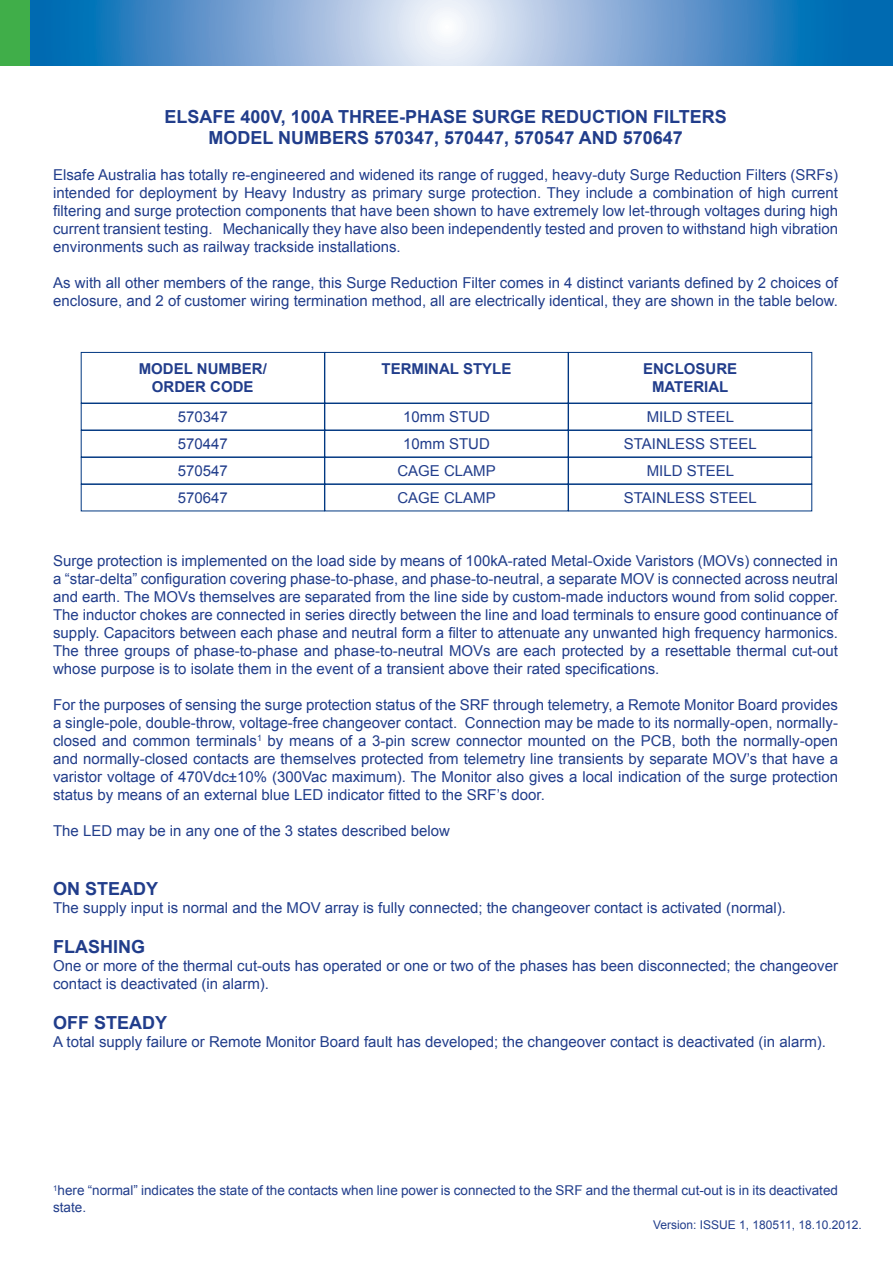
<style>
.page{position:relative;width:893px;height:1263px;background:#fff}
.page>*{position:absolute;margin:0;border:0;box-sizing:border-box;transform-origin:0 0}
.t1{font:700 18px "Arial";color:#213d8b}
.t2{font:15px/18px "Arial";color:#213d8b;text-align:justify}
.t3{font:700 15px "Arial";color:#213d8b}
.t4{font:13.5px/16.2px "Arial";color:#213d8b}
.t5{font:12px "Arial";color:#213d8b}
</style>
<div class="page">
<svg style="left:30px;top:0;width:863px;height:66px;background:#6ea3d1"></svg>
<div style="left:0;top:0;width:30px;height:66px;background:#40ae49"></div>
<div style="left:81px;top:352px;width:244px;height:51px;border:1px solid #003781"></div>
<div style="left:325px;top:352px;width:243px;height:51px;border:1px solid #003781"></div>
<div style="left:568px;top:352px;width:244px;height:51px;border:1px solid #003781"></div>
<div style="left:81px;top:403px;width:244px;height:27px;border:1px solid #003781"></div>
<div style="left:325px;top:403px;width:243px;height:27px;border:1px solid #003781"></div>
<div style="left:568px;top:403px;width:244px;height:27px;border:1px solid #003781"></div>
<div style="left:81px;top:430px;width:244px;height:27px;border:1px solid #003781"></div>
<div style="left:325px;top:430px;width:243px;height:27px;border:1px solid #003781"></div>
<div style="left:568px;top:430px;width:244px;height:27px;border:1px solid #003781"></div>
<div style="left:81px;top:457px;width:244px;height:27px;border:1px solid #003781"></div>
<div style="left:325px;top:457px;width:243px;height:27px;border:1px solid #003781"></div>
<div style="left:568px;top:457px;width:244px;height:27px;border:1px solid #003781"></div>
<div style="left:81px;top:484px;width:244px;height:27px;border:1px solid #003781"></div>
<div style="left:325px;top:484px;width:243px;height:27px;border:1px solid #003781"></div>
<div style="left:568px;top:484px;width:244px;height:27px;border:1px solid #003781"></div>
<p class="t1" style="left:164px;top:104px;width:564px">ELSAFE 400V, 100A THREE-PHASE SURGE REDUCTION FILTERS</p>
<p class="t1" style="left:208px;top:126px;width:476px">MODEL NUMBERS 570347, 570447, 570547 AND 570647</p>
<p class="t2" style="left:53px;top:166px;width:786px">Elsafe Australia has totally re-engineered and widened its range of rugged, heavy-duty Surge Reduction Filters (SRFs) intended for deployment by Heavy Industry as primary surge protection. They include a combination of high current filtering and surge protection components that have been shown to have extremely low let-through voltages during high current transient testing. Mechanically they have also been independently tested and proven to withstand high vibration environments such as railway trackside installations.</p>
<p class="t2" style="left:53px;top:274px;width:786px">As with all other members of the range, this Surge Reduction Filter comes in 4 distinct variants defined by 2 choices of enclosure, and 2 of customer wiring termination method, all are electrically identical, they are shown in the table below.</p>
<p class="t3" style="left:139px;top:359px;width:130px">MODEL NUMBER/</p>
<p class="t3" style="left:152px;top:377px;width:103px">ORDER CODE</p>
<p class="t3" style="left:382px;top:359px;width:131px">TERMINAL STYLE</p>
<p class="t3" style="left:643px;top:359px;width:96px">ENCLOSURE</p>
<p class="t3" style="left:652px;top:377px;width:78px">MATERIAL</p>
<p class="t2" style="left:178px;top:408px;width:52px">570347</p>
<p class="t2" style="left:403px;top:408px;width:88px">10mm STUD</p>
<p class="t2" style="left:647px;top:408px;width:89px">MILD STEEL</p>
<p class="t2" style="left:178px;top:435px;width:52px">570447</p>
<p class="t2" style="left:403px;top:435px;width:88px">10mm STUD</p>
<p class="t2" style="left:624px;top:435px;width:135px">STAINLESS STEEL</p>
<p class="t2" style="left:178px;top:462px;width:52px">570547</p>
<p class="t2" style="left:397px;top:462px;width:100px">CAGE CLAMP</p>
<p class="t2" style="left:647px;top:462px;width:89px">MILD STEEL</p>
<p class="t2" style="left:178px;top:489px;width:52px">570647</p>
<p class="t2" style="left:397px;top:489px;width:100px">CAGE CLAMP</p>
<p class="t2" style="left:624px;top:489px;width:135px">STAINLESS STEEL</p>
<p class="t2" style="left:53px;top:552px;width:786px">Surge protection is implemented on the load side by means of 100kA-rated Metal-Oxide Varistors (MOVs) connected in a “star-delta” configuration covering phase-to-phase, and phase-to-neutral, a separate MOV is connected across neutral and earth. The MOVs themselves are separated from the line side by custom-made inductors wound from solid copper.<br>The inductor chokes are connected in series directly between the line and load terminals to ensure good continuance of supply. Capacitors between each phase and neutral form a filter to attenuate any unwanted high frequency harmonics.<br>The three groups of phase-to-phase and phase-to-neutral MOVs are each protected by a resettable thermal cut-out whose purpose is to isolate them in the event of a transient above their rated specifications.</p>
<p class="t2" style="left:53px;top:696px;width:786px">For the purposes of sensing the surge protection status of the SRF through telemetry, a Remote Monitor Board provides a single-pole, double-throw, voltage-free changeover contact. Connection may be made to its normally-open, normally&shy;closed and common terminals<sup>1</sup> by means of a 3-pin screw connector mounted on the PCB, both the normally-open and normally-closed contacts are themselves protected from telemetry line transients by separate MOV’s that have a varistor voltage of 470Vdc±10% (300Vac maximum). The Monitor also gives a local indication of the surge protection status by means of an external blue LED indicator fitted to the SRF’s door.</p>
<p class="t2" style="left:53px;top:822px;width:398px">The LED may be in any one of the 3 states described below</p>
<p class="t1" style="left:53px;top:877px;width:107px">ON STEADY</p>
<p class="t2" style="left:53px;top:899px;width:734px">The supply input is normal and the MOV array is fully connected; the changeover contact is activated (normal).</p>
<p class="t1" style="left:53px;top:935px;width:93px">FLASHING</p>
<p class="t2" style="left:53px;top:957px;width:786px">One or more of the thermal cut-outs has operated or one or two of the phases has been disconnected; the changeover contact is deactivated (in alarm).</p>
<p class="t1" style="left:53px;top:1010px;width:116px">OFF STEADY</p>
<p class="t2" style="left:53px;top:1032px;width:774px">A total supply failure or Remote Monitor Board fault has developed; the changeover contact is deactivated (in alarm).</p>
<p class="t4" style="left:53px;top:1183px;width:786px"><sup>1</sup>here “normal” indicates the state of the contacts when line power is connected to the SRF and the thermal cut-out is in its deactivated state.</p>
<p class="t5" style="left:653px;top:1217px;width:210px">Version: ISSUE 1, 180511, 18.10.2012.</p>
</div>
